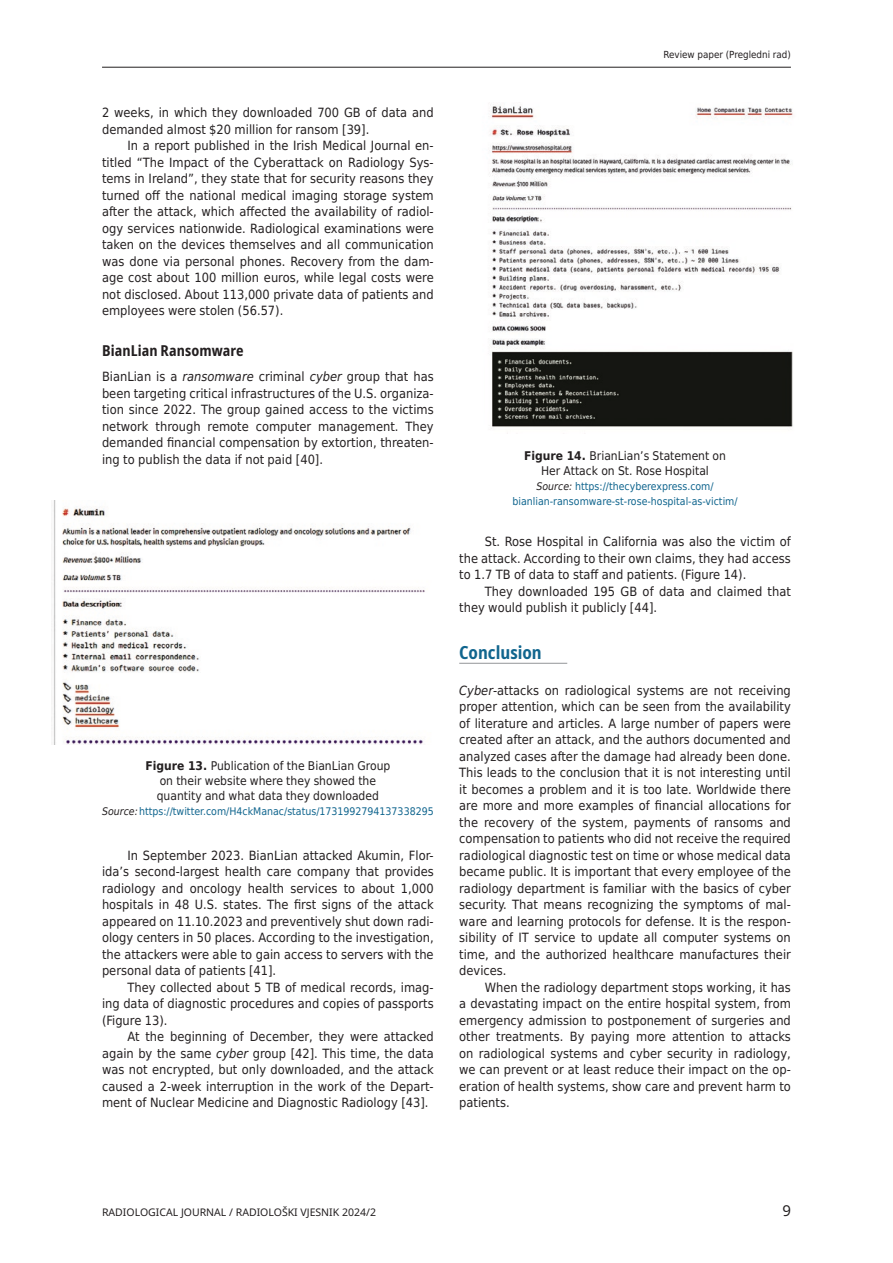
<style>
.page{position:relative;width:893px;height:1263px;background:#fff}
.page>*{position:absolute;margin:0;border:0;box-sizing:border-box;transform-origin:0 0}
.t1{font:700 condensed 18px "Noto Sans";color:#10658e}
.t2{font:700 condensed 15px "Noto Sans";letter-spacing:.005em;color:#231f20}
.t3{font:15px "Noto Sans";color:#231f20}
.t4{font:12.75px/16.5px "DejaVu Sans Condensed";color:#231f20;text-align:justify}
.t5{font:12px/15px "DejaVu Sans Condensed";color:#231f20;text-align:center}
.t6{font:10.5px/15px "DejaVu Sans Condensed";color:#10658e;text-align:center}
.t7{font:10.5px "Noto Sans";color:#231f20}
.t8{font:9.75px "DejaVu Sans Condensed";color:#231f20}
.s1{font-style:italic}
.s2{font-weight:700}
.s3{font-style:italic;color:#231f20}
</style>
<div class="page">
<hr style="left:459px;top:663px;width:108px;height:1px;background:#939598">
<img style="left:51px;top:500px;width:374px;height:244px">
<img style="left:491px;top:106px;width:302px;height:328px">
<hr style="left:102px;top:67px;width:689px;height:1px;background:#231f20">
<p class="t4" style="left:102px;top:104px;width:333px">2 weeks, in which they downloaded 700 GB of data and demanded almost $20 million for ransom [39].</p>
<p class="t4" style="left:102px;top:137px;width:333px;text-indent:26px">In a report published in the Irish Medical Journal en&shy;titled “The Impact of the Cyberattack on Radiology Sys&shy;tems in Ireland”, they state that for security reasons they turned off the national medical imaging storage system after the attack, which affected the availability of radiol&shy;ogy services nationwide. Radiological examinations were taken on the devices themselves and all communication was done via personal phones. Recovery from the dam&shy;age cost about 100 million euros, while legal costs were not disclosed. About 113,000 private data of patients and employees were stolen (56.57).</p>
<p class="t2" style="left:102px;top:340px;width:143px">BianLian Ransomware</p>
<p class="t4" style="left:102px;top:368px;width:333px">BianLian is a <span class="s1">ransomware</span> criminal <span class="s1">cyber</span> group that has been targeting critical infrastructures of the U.S. organiza&shy;tion since 2022. The group gained access to the victims network through remote computer management. They demanded financial compensation by extortion, threaten&shy;ing to publish the data if not paid [40].</p>
<p class="t5" style="left:145px;top:758px;width:246px"><span class="s2">Figure 13.</span> Publication of the BianLian Group on their website where they showed the quantity and what data they downloaded</p>
<p class="t6" style="left:102px;top:803px;width:333px"><span class="s3">Source:</span> https://twitter.com/H4ckManac/status/1731992794137338295</p>
<p class="t4" style="left:102px;top:846px;width:333px;text-indent:26px">In September 2023. BianLian attacked Akumin, Flor&shy;ida’s second-largest health care company that provides radiology and oncology health services to about 1,000 hospitals in 48 U.S. states. The first signs of the attack appeared on 11.10.2023 and preventively shut down radi&shy;ology centers in 50 places. According to the investigation, the attackers were able to gain access to servers with the personal data of patients [41].</p>
<p class="t4" style="left:102px;top:978px;width:333px;text-indent:26px">They collected about 5 TB of medical records, imag&shy;ing data of diagnostic procedures and copies of passports (Figure 13).</p>
<p class="t4" style="left:102px;top:1028px;width:333px;text-indent:26px">At the beginning of December, they were attacked again by the same <span class="s1">cyber</span> group [42]. This time, the data was not encrypted, but only downloaded, and the attack caused a 2-week interruption in the work of the Depart&shy;ment of Nuclear Medicine and Diagnostic Radiology [43].</p>
<p class="t8" style="left:663px;top:46px;width:129px">Review paper (Pregledni rad)</p>
<p class="t5" style="left:524px;top:447px;width:203px"><span class="s2">Figure 14.</span> BrianLian’s Statement on<br>Her Attack on St. Rose Hospital</p>
<p class="t6" style="left:512px;top:478px;width:227px"><span class="s3">Source:</span> https://thecyberexpress.com/ bianlian-ransomware-st-rose-hospital-as-victim/</p>
<p class="t4" style="left:459px;top:533px;width:333px;text-indent:26px">St. Rose Hospital in California was also the victim of the attack. According to their own claims, they had access to 1.7 TB of data to staff and patients. (Figure 14).</p>
<p class="t4" style="left:459px;top:582px;width:333px;text-indent:26px">They downloaded 195 GB of data and claimed that they would publish it publicly [44].</p>
<h1 class="t1" style="left:459px;top:639px;width:84px">Conclusion</h1>
<p class="t4" style="left:459px;top:681px;width:333px"><span class="s1">Cyber</span>-attacks on radiological systems are not receiving proper attention, which can be seen from the availability of literature and articles. A large number of papers were created after an attack, and the authors documented and analyzed cases after the damage had already been done.<br>This leads to the conclusion that it is not interesting until it becomes a problem and it is too late. Worldwide there are more and more examples of financial allocations for the recovery of the system, payments of ransoms and compensation to patients who did not receive the required radiological diagnostic test on time or whose medical data became public. It is important that every employee of the radiology department is familiar with the basics of cyber security. That means recognizing the symptoms of mal&shy;ware and learning protocols for defense. It is the respon&shy;sibility of IT service to update all computer systems on time, and the authorized healthcare manufactures their devices.</p>
<p class="t4" style="left:459px;top:978px;width:333px;text-indent:26px">When the radiology department stops working, it has a devastating impact on the entire hospital system, from emergency admission to postponement of surgeries and other treatments. By paying more attention to attacks on radiological systems and cyber security in radiology, we can prevent or at least reduce their impact on the op&shy;eration of health systems, show care and prevent harm to patients.</p>
<p class="t7" style="left:102px;top:1206px;width:53px">RADIOLOGICAL</p>
<p class="t7" style="left:181px;top:1206px;width:19px">JOURNAL</p>
<p class="t7" style="left:229px;top:1206px;width:78px">/ RADIOLOŠKI VJESNI</p>
<p class="t7" style="left:333px;top:1206px;width:45px">K 2024/2</p>
<p class="t3" style="left:782px;top:1201px;width:10px">9</p>
</div>
